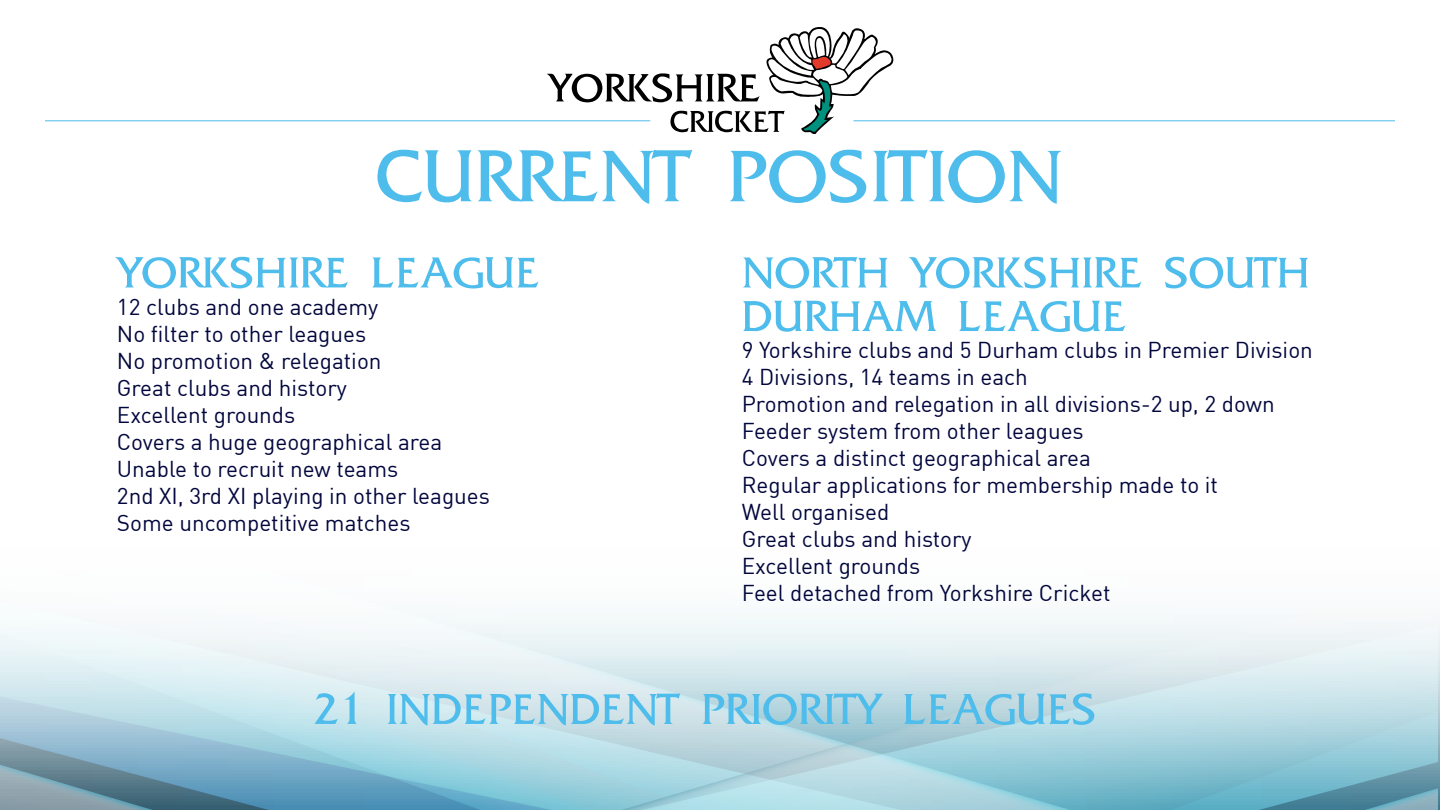
<style>
.page{position:relative;width:1440px;height:810px;background:#fff}
.page>*{position:absolute;margin:0;border:0;box-sizing:border-box;transform-origin:0 0}
.t1{font:100 84.22px "Friz Quadrata";color:#4fbdec}
.t2{font:100 50.1px/43.6px "Friz Quadrata";color:#4fbdec}
.t3{font:22.5px "DIN";color:#02063d}
</style>
<div class="page">
<svg style="left:0;top:614px;width:1440px;height:196px;background:#bcdae3"></svg>
<svg style="left:547px;top:27px;width:347px;height:107px"></svg>
<hr style="left:45px;top:120px;width:605px;height:1px;background:#4eb9e9">
<hr style="left:854px;top:120px;width:541px;height:1px;background:#4eb9e9">
<p class="t1" style="left:377px;top:135px;width:688px">CURRENT POSITION</p>
<p class="t2" style="left:117px;top:256px;width:425px">YORKSHIRE LEAGUE</p>
<p class="t3" style="left:117px;top:292px;width:263px">12 clubs and one academy</p>
<p class="t3" style="left:117px;top:319px;width:251px">No filter to other leagues</p>
<p class="t3" style="left:117px;top:346px;width:266px">No promotion &amp; relegation</p>
<p class="t3" style="left:117px;top:373px;width:231px">Great clubs and history</p>
<p class="t3" style="left:117px;top:400px;width:180px">Excellent grounds</p>
<p class="t3" style="left:117px;top:427px;width:327px">Covers a huge geographical area</p>
<p class="t3" style="left:117px;top:454px;width:283px">Unable to recruit new teams</p>
<p class="t3" style="left:117px;top:481px;width:375px">2nd XI, 3rd XI playing in other leagues</p>
<p class="t3" style="left:117px;top:508px;width:295px">Some uncompetitive matches</p>
<p class="t2" style="left:742px;top:256px;width:569px">NORTH YORKSHIRE SOUTH<br>DURHAM LEAGUE</p>
<p class="t3" style="left:742px;top:336px;width:573px">9 Yorkshire clubs and 5 Durham clubs in Premier Division</p>
<p class="t3" style="left:742px;top:363px;width:288px">4 Divisions, 14 teams in each</p>
<p class="t3" style="left:742px;top:390px;width:535px">Promotion and relegation in all divisions-2 up, 2 down</p>
<p class="t3" style="left:742px;top:417px;width:343px">Feeder system from other leagues</p>
<p class="t3" style="left:742px;top:444px;width:351px">Covers a distinct geographical area</p>
<p class="t3" style="left:742px;top:471px;width:478px">Regular applications for membership made to it</p>
<p class="t3" style="left:742px;top:498px;width:149px">Well organised</p>
<p class="t3" style="left:742px;top:525px;width:231px">Great clubs and history</p>
<p class="t3" style="left:742px;top:552px;width:180px">Excellent grounds</p>
<p class="t3" style="left:742px;top:579px;width:370px">Feel detached from Yorkshire Cricket</p>
<p class="t2" style="left:313px;top:692px;width:785px">21 INDEPENDENT PRIORITY LEAGUES</p>
</div>
